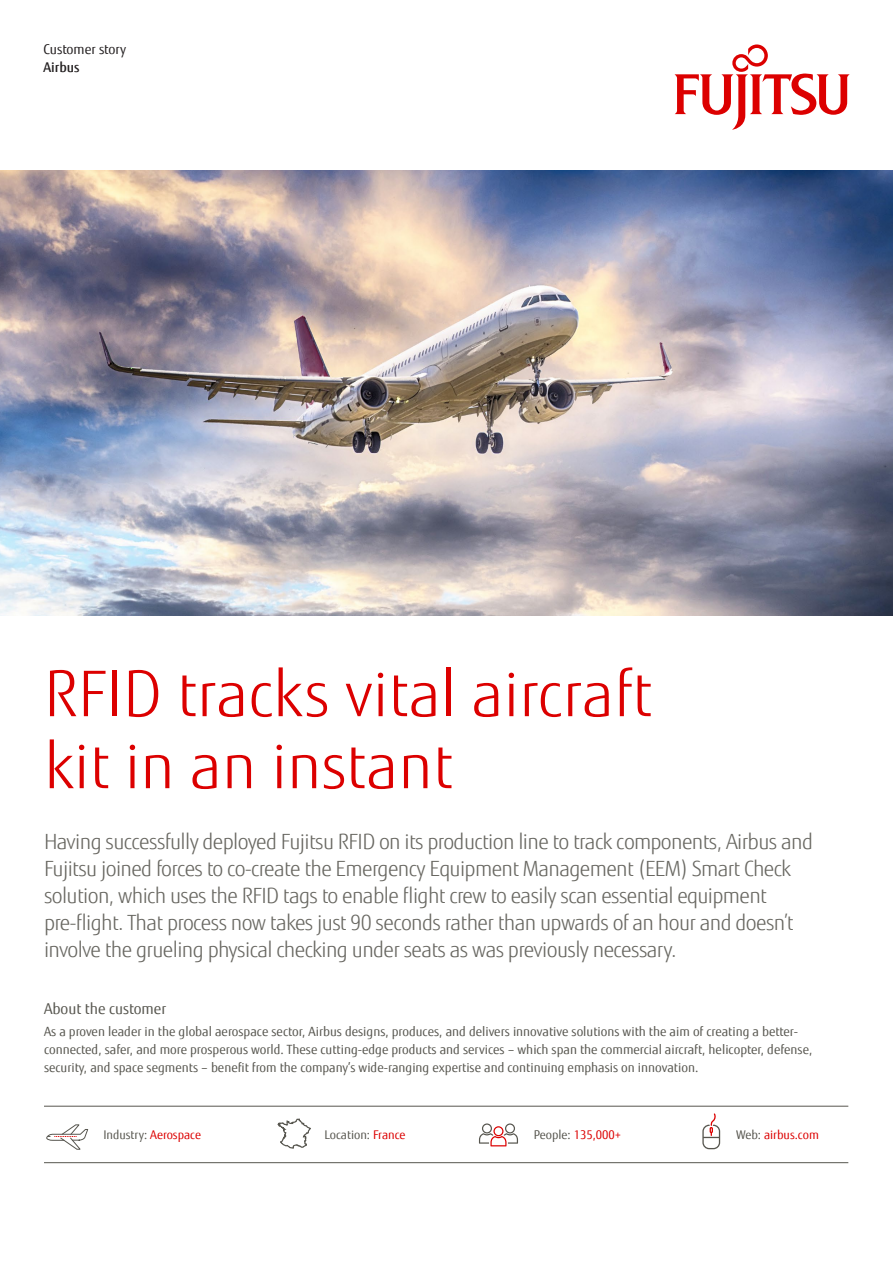
<style>
.page{position:relative;width:893px;height:1263px;background:#fff}
.page>*{position:absolute;margin:0;border:0;box-sizing:border-box;transform-origin:0 0}
.Main_heading_page_1{font:300 63px/72px "Fujitsu Sans";color:#dc0000}
.Main_sub_heading_pag{font:300 21px/27px "Fujitsu Sans";letter-spacing:-.03em;color:#686761}
.Sub_heading_page_1{font:15px "Fujitsu Sans";color:#57564f}
.Body_copy_page_1{font:13.5px/18px "Fujitsu Sans";color:#231f20}
.Body_copy_page_1-2{font:12.75px/18px "Fujitsu Sans";color:#57564f}
.Industry_location_et{font:12px "Fujitsu Sans";color:#57564f}
.t1{font:12px "Fujitsu Sans";color:#dc0000}
.s1{font-weight:500}
.s2{color:#dc0000}
.s3{color:#57564f}
</style>
<div class="page">
<svg style="left:674px;top:44px;width:176px;height:86px"></svg>
<img style="left:0;top:170px;width:893px;height:445px">
<hr style="left:44px;top:1162px;width:804px;height:1px;background:#57564f">
<hr style="left:44px;top:1106px;width:804px;height:1px;background:#57564f">
<svg style="left:479px;top:1123px;width:39px;height:23px"></svg>
<div style="left:702px;top:1124px;width:18px;height:25px;border:1px solid #57564f;border-radius:6px"></div>
<svg style="left:703px;top:1113px;width:16px;height:25px"></svg>
<svg style="left:277px;top:1118px;width:34px;height:31px"></svg>
<svg style="left:46px;top:1124px;width:42px;height:26px"></svg>
<p class="Body_copy_page_1" style="left:44px;top:41px;width:84px">Customer story<br><span class="s1">Airbus</span></p>
<p class="Main_heading_page_1" style="left:44px;top:658px;width:610px">RFID tracks vital aircraft kit in an instant</p>
<p class="Main_sub_heading_pag" style="left:44px;top:828px;width:770px">Having successfully deployed Fujitsu RFID on its production line to track components, Airbus and Fujitsu joined forces to co-create the Emergency Equipment Management (EEM) Smart Check solution, which uses the RFID tags to enable flight crew to easily scan essential equipment pre-flight. That process now takes just 90 seconds rather than upwards of an hour and doesn’t involve the grueling physical checking under seats as was previously necessary.</p>
<p class="Sub_heading_page_1" style="left:44px;top:999px;width:124px">About the customer</p>
<p class="Body_copy_page_1-2" style="left:44px;top:1023px;width:770px">As a proven leader in the global aerospace sector, Airbus designs, produces, and delivers innovative solutions with the aim of creating a better&shy;connected, safer, and more prosperous world. These cutting-edge products and services – which span the commercial aircraft, helicopter, defense, security, and space segments – benefit from the company’s wide-ranging expertise and continuing emphasis on innovation.</p>
<p class="Industry_location_et" style="left:103px;top:1127px;width:99px">Industry: <span class="s2">Aerospace</span></p>
<p class="Industry_location_et" style="left:324px;top:1127px;width:83px">Location: <span class="s2">France</span></p>
<p class="t1" style="left:534px;top:1127px;width:89px"><span class="s3">People:</span> 135,000+</p>
<p class="t1" style="left:736px;top:1127px;width:84px"><span class="s3">Web:</span> airbus.com</p>
</div>
